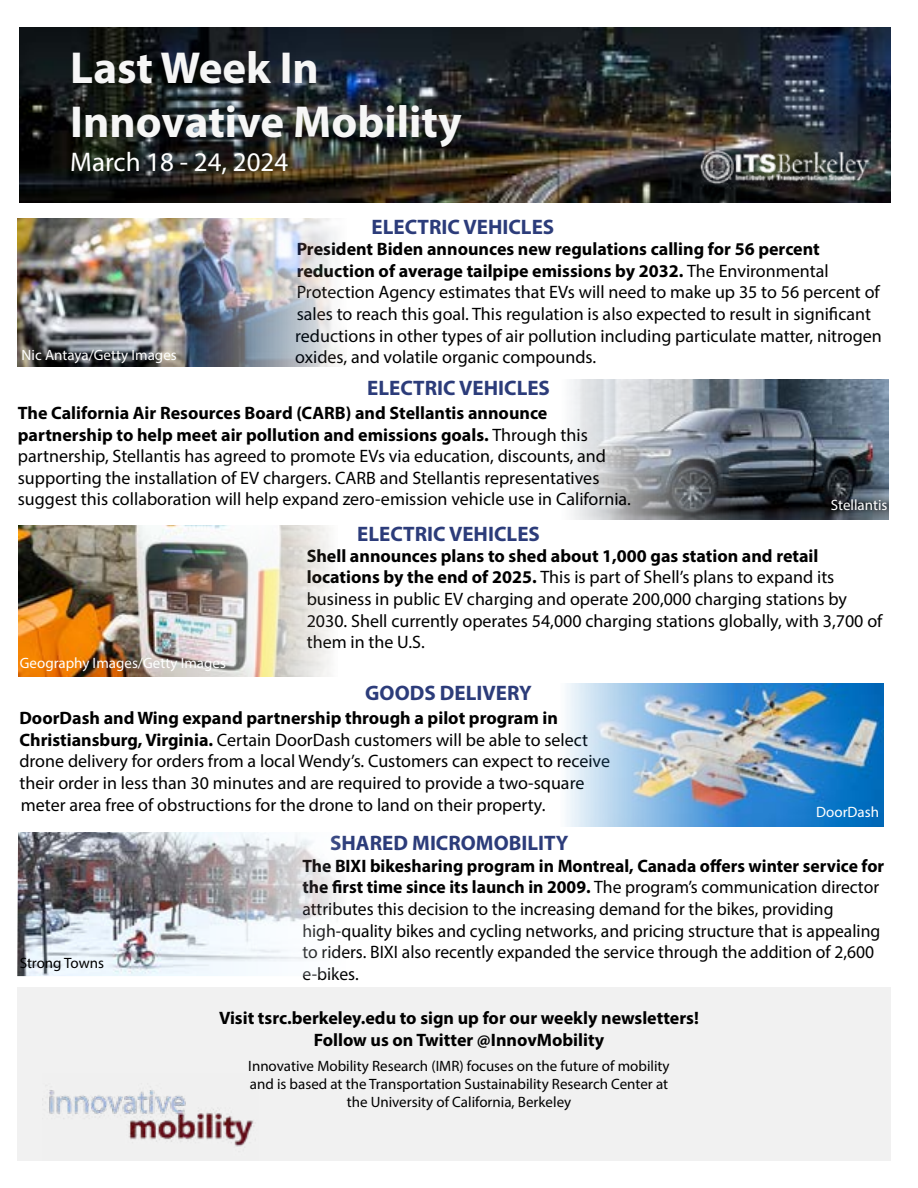
<style>
.page{position:relative;width:918px;height:1188px;background:#fff}
.page>*{position:absolute;margin:0;border:0;box-sizing:border-box;transform-origin:0 0}
.t1{font:700 45px/54px "Myriad Pro";color:#f6f6f6}
.t2{font:27px "Myriad Pro";color:#fff}
.t3{font:700 21px "Myriad Pro";color:#2c3c7a}
.t4{font:18px/21.6px "Myriad Pro";color:#000}
.t5{font:700 18px/21.6px "Myriad Pro";color:#000;text-align:center}
.t6{font:15px/18px "Myriad Pro";color:#000;text-align:center}
.t7{font:15px "Myriad Pro";color:#fff}
.s1{font-weight:700}
</style>
<div class="page">
<img style="left:20px;top:27px;width:871px;height:176px">
<img style="left:566px;top:684px;width:318px;height:143px">
<div style="left:17px;top:988px;width:874px;height:173px;background:#f1f1f1"></div>
<img style="left:49px;top:1090px;width:205px;height:57px">
<img style="left:19px;top:526px;width:312px;height:150px">
<img style="left:18px;top:218px;width:323px;height:149px">
<img style="left:569px;top:379px;width:320px;height:141px">
<img style="left:689px;top:141px;width:190px;height:56px">
<img style="left:17px;top:832px;width:324px;height:144px">
<h1 class="t1" style="left:70px;top:39px;width:393px">Last Week In<br>Innovative Mobility</h1>
<h2 class="t2" style="left:70px;top:145px;width:220px">March 18 - 24, 2024</h2>
<p class="t7" style="left:22px;top:346px;width:157px">Nic Antaya/Getty Images</p>
<p class="t3" style="left:372px;top:213px;width:184px">ELECTRIC VEHICLES</p>
<p class="t4" style="left:295px;top:238px;width:588px"><span class="s1">President Biden announces new regulations calling for 56 percent reduction of average tailpipe emissions by 2032.</span> The Environmental Protection Agency estimates that EVs will need to make up 35 to 56 percent of sales to reach this goal. This regulation is also expected to result in significant reductions in other types of air pollution including particulate matter, nitrogen oxides, and volatile organic compounds.</p>
<p class="t3" style="left:367px;top:374px;width:184px">ELECTRIC VEHICLES</p>
<p class="t4" style="left:18px;top:402px;width:615px"><span class="s1">The California Air Resources Board (CARB) and Stellantis announce partnership to help meet air pollution and emissions goals.</span> Through this partnership, Stellantis has agreed to promote EVs via education, discounts, and supporting the installation of EV chargers. CARB and Stellantis representatives suggest this collaboration will help expand zero-emission vehicle use in California.</p>
<p class="t3" style="left:357px;top:521px;width:184px">ELECTRIC VEHICLES</p>
<p class="t7" style="left:831px;top:496px;width:58px">Stellantis</p>
<p class="t7" style="left:20px;top:653px;width:208px">Geography Images/Getty Images</p>
<p class="t4" style="left:307px;top:545px;width:577px"><span class="s1">Shell announces plans to shed about 1,000 gas station and retail locations by the end of 2025.</span> This is part of Shell’s plans to expand its business in public EV charging and operate 200,000 charging stations by 2030. Shell currently operates 54,000 charging stations globally, with 3,700 of them in the U.S.</p>
<p class="t3" style="left:365px;top:679px;width:168px">GOODS DELIVERY</p>
<p class="t4" style="left:19px;top:707px;width:592px"><span class="s1">DoorDash and Wing expand partnership through a pilot program in Christiansburg, Virginia.</span> Certain DoorDash customers will be able to select drone delivery for orders from a local Wendy’s. Customers can expect to receive their order in less than 30 minutes and are required to provide a two-square meter area free of obstructions for the drone to land on their property.</p>
<p class="t3" style="left:330px;top:829px;width:240px">SHARED MICROMOBILITY</p>
<p class="t7" style="left:816px;top:803px;width:64px">DoorDash</p>
<p class="t6" style="left:20px;top:954px;width:86px">Strong Towns</p>
<p class="t4" style="left:302px;top:855px;width:583px"><span class="s1">The BIXI bikesharing program in Montreal, Canada offers winter service for the first time since its launch in 2009.</span> The program’s communication director attributes this decision to the increasing demand for the bikes, providing high-quality bikes and cycling networks, and pricing structure that is appealing to riders. BIXI also recently expanded the service through the addition of 2,600 e-bikes.</p>
<p class="t5" style="left:219px;top:1007px;width:481px">Visit tsrc.berkeley.edu to sign up for our weekly newsletters!<br>Follow us on Twitter @InnovMobility</p>
<p class="t6" style="left:248px;top:1057px;width:423px">Innovative Mobility Research (IMR) focuses on the future of mobility and is based at the Transportation Sustainability Research Center at the University of California, Berkeley</p>
</div>
